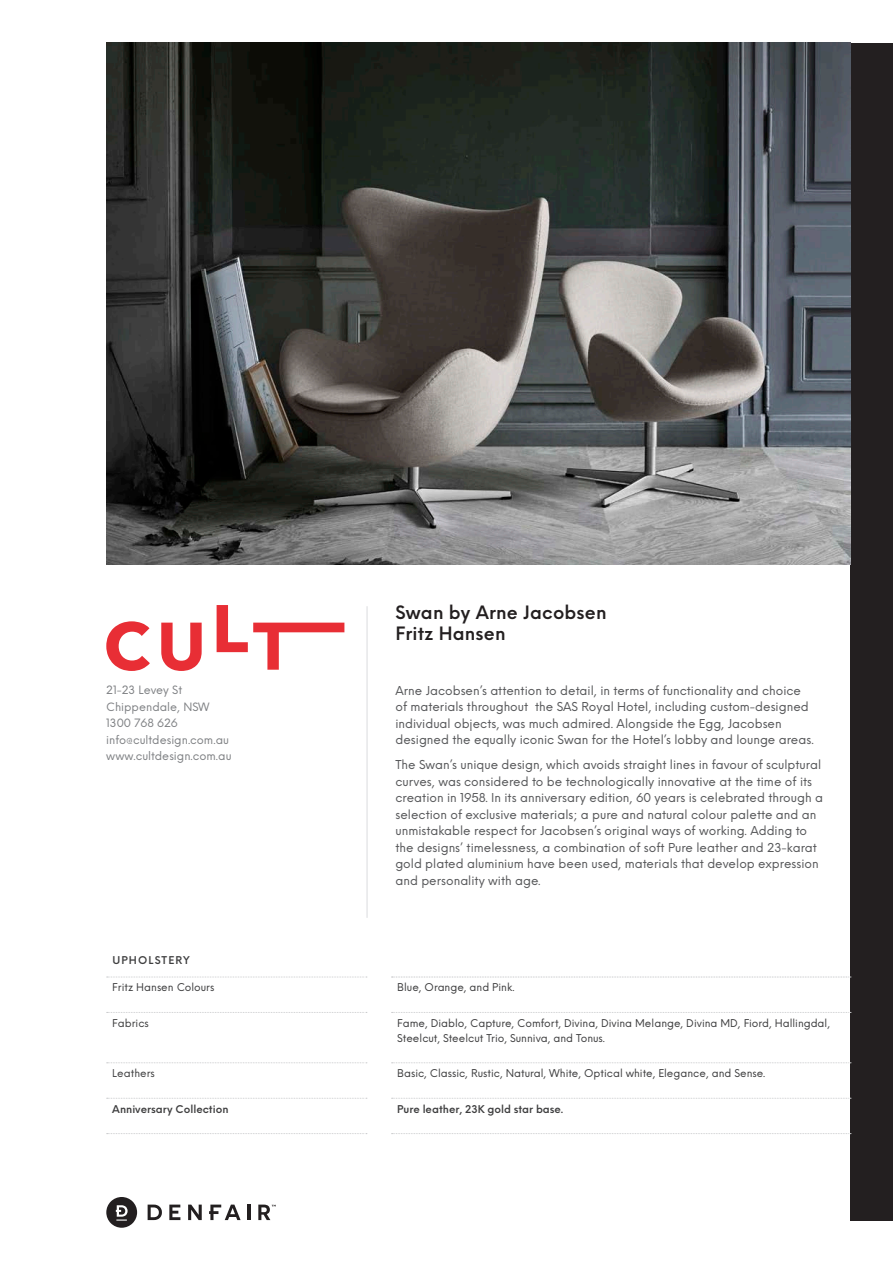
<style>
.page{position:relative;width:893px;height:1263px;background:#fff}
.page>*{position:absolute;margin:0;border:0;box-sizing:border-box;transform-origin:0 0}
.t1{font:600 18px/21.6px "Neue Einstellung";letter-spacing:.01em;color:#231f20}
.Paragraph_Style_1{font:12px/16.5px "Neue Einstellung";color:#57585a}
.t2{font:11.25px/16.5px "Neue Einstellung";color:#808285}
.t3{font:10.5px/15px "Neue Einstellung";color:#3e3e3f}
.t4{font:600 10.5px "Neue Einstellung";color:#3e3e3f}
.t5{font:600 10.5px "Neue Einstellung";letter-spacing:.11em;color:#3e3e3f}
</style>
<div class="page">
<div style="left:850px;top:43px;width:43px;height:1177px;background:#231f20"></div>
<svg style="left:148px;top:1204px;width:14px;height:16px"></svg>
<svg style="left:169px;top:1204px;width:11px;height:16px"></svg>
<svg style="left:188px;top:1204px;width:14px;height:16px"></svg>
<svg style="left:209px;top:1204px;width:32px;height:16px"></svg>
<hr style="left:247px;top:1204px;width:3px;height:16px;background:#231f20">
<svg style="left:106px;top:1197px;width:31px;height:31px"></svg>
<svg style="left:258px;top:1204px;width:18px;height:16px"></svg>
<svg style="left:106px;top:621px;width:44px;height:50px"></svg>
<svg style="left:161px;top:623px;width:41px;height:48px"></svg>
<svg style="left:217px;top:605px;width:127px;height:65px"></svg>
<img style="left:106px;top:43px;width:744px;height:521px">
<svg style="left:107px;top:977px;width:260px;height:1px"></svg>
<svg style="left:107px;top:1012px;width:260px;height:1px"></svg>
<svg style="left:107px;top:1062px;width:260px;height:1px"></svg>
<svg style="left:107px;top:1098px;width:260px;height:1px"></svg>
<svg style="left:107px;top:1133px;width:260px;height:1px"></svg>
<svg style="left:392px;top:977px;width:459px;height:1px"></svg>
<svg style="left:392px;top:1012px;width:459px;height:1px"></svg>
<svg style="left:392px;top:1062px;width:459px;height:1px"></svg>
<svg style="left:392px;top:1098px;width:459px;height:1px"></svg>
<svg style="left:392px;top:1133px;width:459px;height:1px"></svg>
<hr style="left:366px;top:606px;width:2px;height:312px;background:#e6e7e9">
<p class="t2" style="left:106px;top:682px;width:105px">21-23 Levey St<br>Chippendale, NSW</p>
<p class="t2" style="left:106px;top:715px;width:73px">1300 768 626</p>
<p class="t2" style="left:106px;top:731px;width:124px">info@cultdesign.com.au</p>
<p class="t2" style="left:106px;top:748px;width:127px">www.cultdesign.com.au</p>
<p class="t1" style="left:395px;top:601px;width:213px">Swan by Arne Jacobsen<br>Fritz Hansen</p>
<p class="Paragraph_Style_1" style="left:395px;top:682px;width:420px">Arne Jacobsen’s attention to detail, in terms of functionality and choice of materials throughout the SAS Royal Hotel, including custom-designed individual objects, was much admired. Alongside the Egg, Jacobsen designed the equally iconic Swan for the Hotel’s lobby and lounge areas.</p>
<p class="Paragraph_Style_1" style="left:395px;top:757px;width:429px">The Swan’s unique design, which avoids straight lines in favour of sculptural curves, was considered to be technologically innovative at the time of its creation in 1958. In its anniversary edition, 60 years is celebrated through a selection of exclusive materials; a pure and natural colour palette and an unmistakable respect for Jacobsen’s original ways of working. Adding to the designs’ timelessness, a combination of soft Pure leather and 23-karat gold plated aluminium have been used, materials that develop expression and personality with age.</p>
<p class="t5" style="left:112px;top:952px;width:79px">UPHOLSTERY</p>
<p class="t3" style="left:112px;top:980px;width:104px">Fritz Hansen Colours</p>
<p class="t3" style="left:397px;top:980px;width:119px">Blue, Orange, and Pink.</p>
<p class="t3" style="left:112px;top:1015px;width:38px">Fabrics</p>
<p class="t3" style="left:397px;top:1015px;width:434px">Fame, Diablo, Capture, Comfort, Divina, Divina Melange, Divina MD, Fiord, Hallingdal,<br>Steelcut, Steelcut Trio, Sunniva, and Tonus.</p>
<p class="t3" style="left:112px;top:1066px;width:44px">Leathers</p>
<p class="t3" style="left:397px;top:1066px;width:369px">Basic, Classic, Rustic, Natural, White, Optical white, Elegance, and Sense.</p>
<p class="t4" style="left:112px;top:1101px;width:118px">Anniversary Collection</p>
<p class="t4" style="left:397px;top:1101px;width:168px">Pure leather, 23K gold star base.</p>
</div>
